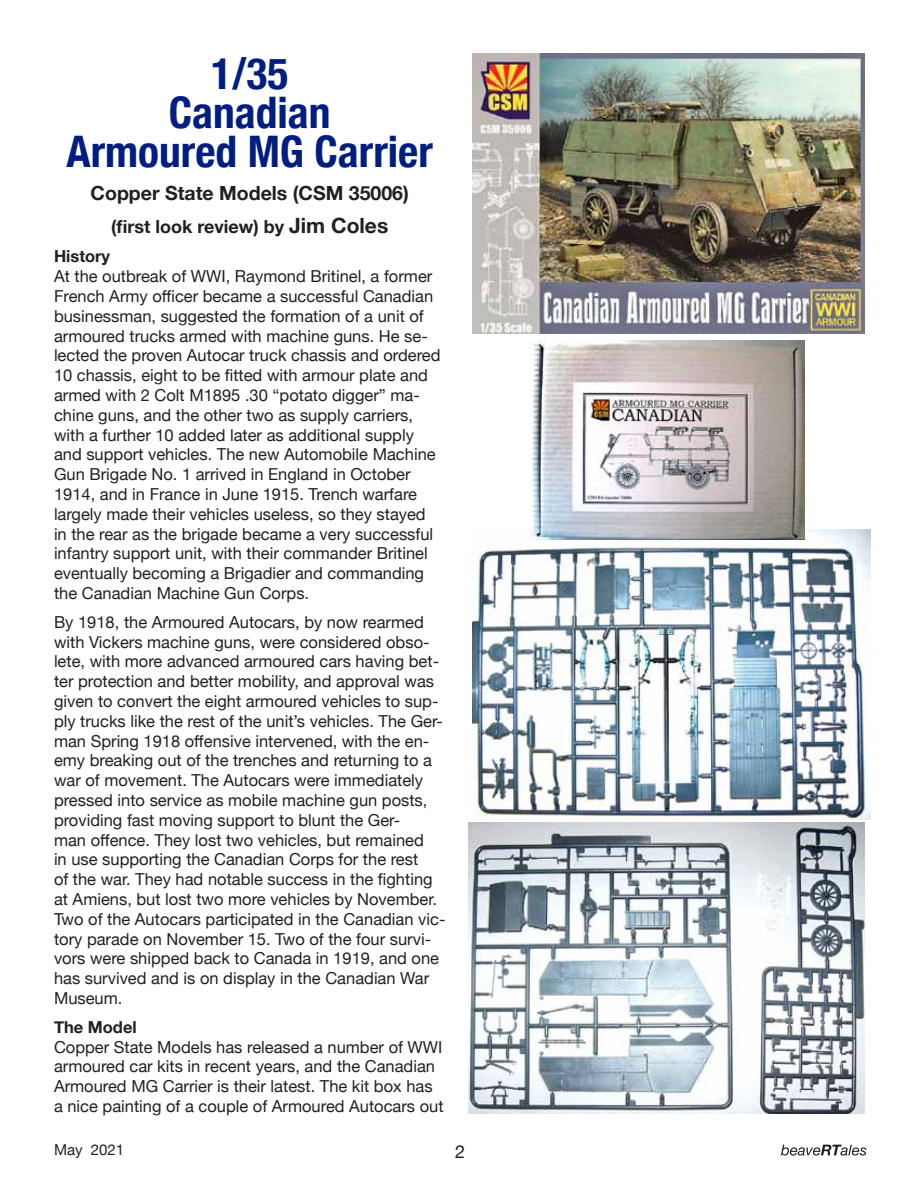
<style>
.page{position:relative;width:918px;height:1188px;background:#fff}
.page>*{position:absolute;margin:0;border:0;box-sizing:border-box;transform-origin:0 0}
.t1{font:700 condensed 43.5px/39px "Helvetica Neue";color:#001e82;text-align:center}
.t2{font:700 19.5px "Helvetica Neue";color:#231f20}
.t3{font:700 18px "Helvetica Neue";color:#231f20}
.t4{font:18px "Helvetica Neue";color:#231f20}
.t5{font:16.5px/19.8px "Helvetica Neue";color:#231f20}
.t6{font:700 16.5px "Helvetica Neue";color:#231f20}
.t7{font:15px "Helvetica Neue";color:#231f20}
.s1{font-size:21px}
</style>
<div class="page">
<svg style="left:781px;top:1145px;width:85px;height:11px"></svg>
<img style="left:472px;top:54px;width:392px;height:280px">
<img style="left:472px;top:530px;width:399px;height:289px">
<img style="left:468px;top:823px;width:397px;height:291px">
<img style="left:529px;top:340px;width:276px;height:199px">
<h1 class="t1" style="left:67px;top:51px;width:368px">1/35<br>Canadian<br>Armoured MG Carrier</h1>
<p class="t2" style="left:91px;top:178px;width:320px">Copper State Models (CSM 35006)</p>
<p class="t3" style="left:111px;top:213px;width:279px">(first look review) by <span class="s1">Jim Coles</span></p>
<p class="t6" style="left:54px;top:244px;width:58px">History</p>
<p class="t5" style="left:54px;top:267px;width:388px">At the outbreak of WWI, Raymond Britinel, a former French Army officer became a successful Canadian businessman, suggested the formation of a unit of armoured trucks armed with machine guns. He se&shy;lected the proven Autocar truck chassis and ordered 10 chassis, eight to be fitted with armour plate and armed with 2 Colt M1895 .30 “potato digger” ma&shy;chine guns, and the other two as supply carriers, with a further 10 added later as additional supply and support vehicles. The new Automobile Machine Gun Brigade No. 1 arrived in England in October 1914, and in France in June 1915. Trench warfare largely made their vehicles useless, so they stayed in the rear as the brigade became a very successful infantry support unit, with their commander Britinel eventually becoming a Brigadier and commanding the Canadian Machine Gun Corps.</p>
<p class="t5" style="left:54px;top:613px;width:393px">By 1918, the Armoured Autocars, by now rearmed with Vickers machine guns, were considered obso&shy;lete, with more advanced armoured cars having bet&shy;ter protection and better mobility, and approval was given to convert the eight armoured vehicles to sup&shy;ply trucks like the rest of the unit’s vehicles. The Ger&shy;man Spring 1918 offensive intervened, with the en&shy;emy breaking out of the trenches and returning to a war of movement. The Autocars were immediately pressed into service as mobile machine gun posts, providing fast moving support to blunt the Ger-<br>man offence. They lost two vehicles, but remained<br>in use supporting the Canadian Corps for the rest<br>of the war. They had notable success in the fighting at Amiens, but lost two more vehicles by November.<br>Two of the Autocars participated in the Canadian vic&shy;tory parade on November 15. Two of the four survi&shy;vors were shipped back to Canada in 1919, and one has survived and is on display in the Canadian War Museum.</p>
<p class="t6" style="left:54px;top:1014px;width:84px">The Model</p>
<p class="t5" style="left:54px;top:1038px;width:391px">Copper State Models has released a number of WWI armoured car kits in recent years, and the Canadian Armoured MG Carrier is their latest. The kit box has a nice painting of a couple of Armoured Autocars out</p>
<p class="t7" style="left:54px;top:1139px;width:72px">May 2021</p>
<p class="t4" style="left:455px;top:1138px;width:12px">2</p>
</div>
